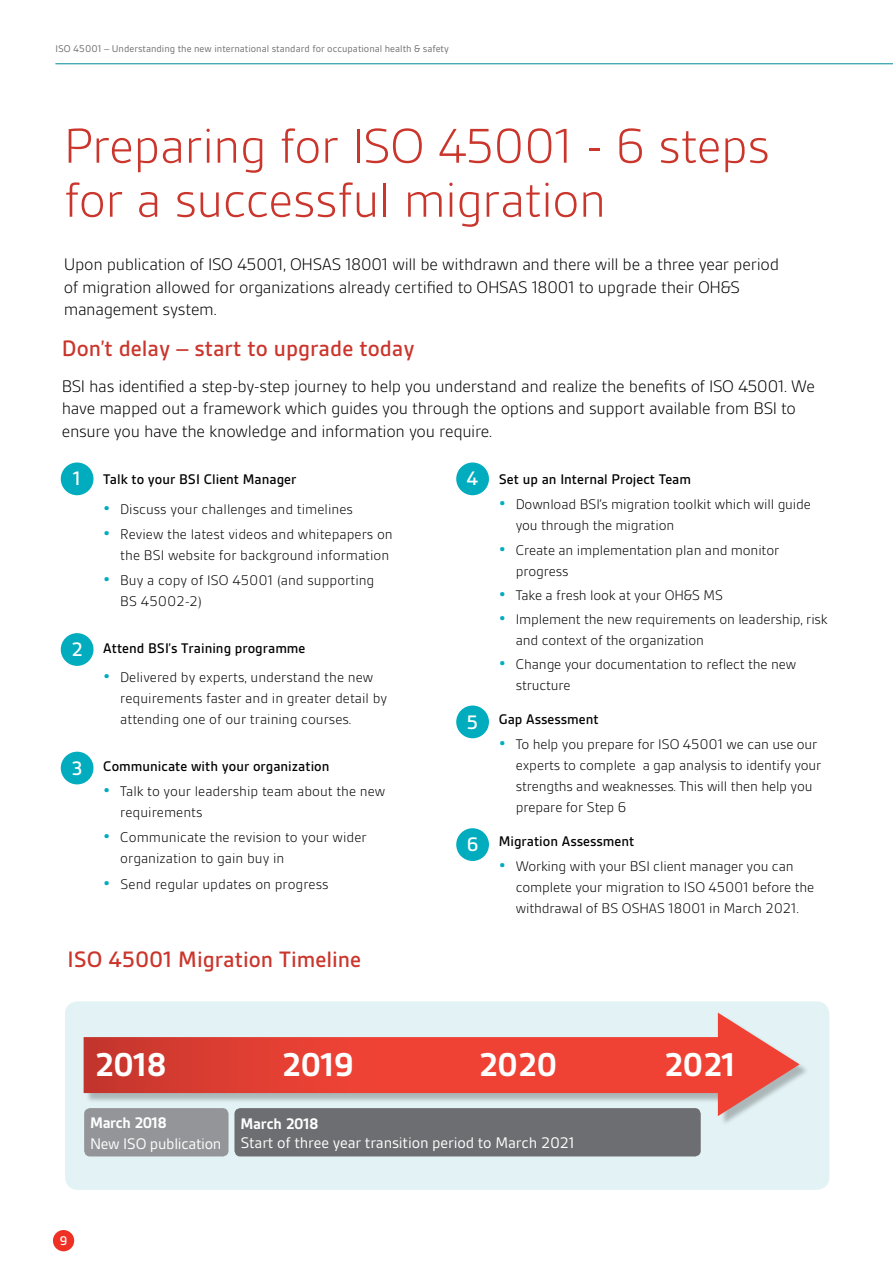
<style>
.page{position:relative;width:893px;height:1263px;background:#fff}
.page>*{position:absolute;margin:0;border:0;box-sizing:border-box;transform-origin:0 0}
.t1{font:300 52.5px/54px "BSI Gesta";letter-spacing:-.015em;color:#ca352c}
.t2{font:700 35.55px "BSI Gesta";color:#fff}
.t3{font:500 24px "BSI Gesta";color:#ca352c}
.t4{font:500 21px "BSI Gesta";color:#fff}
.t5{font:300 18px/22.5px "BSI Gesta";letter-spacing:-.02em;color:#000}
.t6{font:16.5px "BSI Gesta";letter-spacing:-.01em;color:#fff}
.t7{font:700 16.5px "BSI Gesta";letter-spacing:-.015em;color:#fff}
.t8{font:300 15px/21px "BSI Gesta";letter-spacing:-.01em;color:#000}
.t9{font:500 15px "BSI Gesta";color:#000}
.t10{font:500 13.5px "BSI Gesta";color:#fff}
.t11{font:10.5px "BSI Gesta";color:#6d6e71}
.s1{font-weight:700;font-size:18px;color:#00acbd}
</style>
<div class="page">
<hr style="left:55px;top:64px;width:838px;height:1px;background:#008996">
<div style="left:53px;top:1230px;width:21px;height:21px;background:#ee3124;border-radius:50%"></div>
<div style="left:65px;top:1001px;width:764px;height:189px;background:#e3f3f5;border-radius:13px"></div>
<div style="left:234px;top:1108px;width:467px;height:48px;background:#6d6e71;border-radius:6px"></div>
<div style="left:85px;top:1014px;width:725px;height:112px;background:#000;opacity:.25"></div>
<svg style="left:84px;top:1012px;width:716px;height:104px"></svg>
<div style="left:84px;top:1108px;width:144px;height:48px;background:#939598;border-radius:6px"></div>
<div style="left:61px;top:462px;width:32px;height:33px;background:#00acbd;border-radius:50%"></div>
<div style="left:456px;top:462px;width:33px;height:33px;background:#00acbd;border-radius:50%"></div>
<div style="left:456px;top:705px;width:33px;height:33px;background:#00acbd;border-radius:50%"></div>
<div style="left:61px;top:633px;width:32px;height:33px;background:#00acbd;border-radius:50%"></div>
<div style="left:61px;top:752px;width:32px;height:32px;background:#00acbd;border-radius:50%"></div>
<div style="left:456px;top:828px;width:33px;height:33px;background:#00acbd;border-radius:50%"></div>
<p class="t11" style="left:55px;top:43px;width:395px">ISO 45001 – Understanding the new international standard for occupational health &amp; safety</p>
<h1 class="t1" style="left:64px;top:119px;width:708px">Preparing for ISO 45001 - 6 steps for a successful migration</h1>
<p class="t5" style="left:64px;top:253px;width:717px">Upon publication of ISO 45001, OHSAS 18001 will be withdrawn and there will be a three year period of migration allowed for organizations already certified to OHSAS 18001 to upgrade their OH&amp;S management system.</p>
<h3 class="t3" style="left:62px;top:336px;width:354px">Don’t delay – start to upgrade today</h3>
<p class="t5" style="left:62px;top:375px;width:755px">BSI has identified a step-by-step journey to help you understand and realize the benefits of ISO 45001. We have mapped out a framework which guides you through the options and support available from BSI to ensure you have the knowledge and information you require.</p>
<p class="t9" style="left:103px;top:472px;width:195px">Talk to your BSI Client Manager</p>
<p class="t8" style="left:103px;top:498px;width:251px"><span class="s1">•</span> Discuss your challenges and timelines</p>
<p class="t8" style="left:103px;top:524px;width:291px;text-align:right"><span class="s1">•</span> Review the latest videos and whitepapers on the BSI website for background information</p>
<p class="t8" style="left:120px;top:570px;width:256px;text-indent:-17px"><span class="s1">•</span> Buy a copy of ISO 45001 (and supporting<br>BS 45002-2)</p>
<p class="t9" style="left:103px;top:640px;width:204px">Attend BSI’s Training programme</p>
<p class="t8" style="left:120px;top:667px;width:268px;text-indent:-17px"><span class="s1">•</span> Delivered by experts, understand the new requirements faster and in greater detail by attending one of our training courses.</p>
<p class="t9" style="left:103px;top:758px;width:228px">Communicate with your organization</p>
<p class="t8" style="left:120px;top:781px;width:267px;text-indent:-17px"><span class="s1">•</span> Talk to your leadership team about the new requirements</p>
<p class="t8" style="left:120px;top:827px;width:248px;text-indent:-17px"><span class="s1">•</span> Communicate the revision to your wider organization to gain buy in</p>
<p class="t8" style="left:103px;top:873px;width:227px"><span class="s1">•</span> Send regular updates on progress</p>
<h3 class="t4" style="left:73px;top:468px;width:9px">1</h3>
<h3 class="t4" style="left:467px;top:468px;width:13px">4</h3>
<p class="t9" style="left:499px;top:472px;width:194px">Set up an Internal Project Team</p>
<p class="t8" style="left:516px;top:494px;width:297px;text-indent:-17px"><span class="s1">•</span> Download BSI’s migration toolkit which will guide you through the migration</p>
<p class="t8" style="left:516px;top:539px;width:265px;text-indent:-17px"><span class="s1">•</span> Create an implementation plan and monitor progress</p>
<p class="t8" style="left:499px;top:585px;width:226px"><span class="s1">•</span> Take a fresh look at your OH&amp;S MS</p>
<p class="t8" style="left:516px;top:609px;width:313px;text-indent:-17px"><span class="s1">•</span> Implement the new requirements on leadership, risk and context of the organization</p>
<p class="t8" style="left:516px;top:654px;width:282px;text-indent:-17px"><span class="s1">•</span> Change your documentation to reflect the new structure</p>
<p class="t9" style="left:499px;top:711px;width:101px">Gap Assessment</p>
<p class="t8" style="left:516px;top:734px;width:307px;text-indent:-17px"><span class="s1">•</span> To help you prepare for ISO 45001 we can use our experts to complete a gap analysis to identify your strengths and weaknesses. This will then help you prepare for Step 6</p>
<p class="t9" style="left:499px;top:833px;width:137px">Migration Assessment</p>
<p class="t8" style="left:516px;top:856px;width:300px;text-indent:-17px"><span class="s1">•</span> Working with your BSI client manager you can complete your migration to ISO 45001 before the withdrawal of BS OSHAS 18001 in March 2021.</p>
<h3 class="t4" style="left:71px;top:638px;width:13px">2</h3>
<h3 class="t4" style="left:467px;top:711px;width:13px">5</h3>
<h3 class="t4" style="left:72px;top:757px;width:12px">3</h3>
<h3 class="t4" style="left:467px;top:833px;width:13px">6</h3>
<h3 class="t3" style="left:68px;top:947px;width:295px">ISO 45001 Migration Timeline</h3>
<h2 class="t2" style="left:95px;top:1046px;width:73px">2018</h2>
<h2 class="t2" style="left:282px;top:1046px;width:74px">2019</h2>
<h2 class="t2" style="left:479px;top:1046px;width:80px">2020</h2>
<h2 class="t2" style="left:664px;top:1046px;width:73px">2021</h2>
<p class="t7" style="left:90px;top:1114px;width:78px">March 2018</p>
<p class="t6" style="left:90px;top:1135px;width:133px">New ISO publication</p>
<p class="t7" style="left:240px;top:1115px;width:80px">March 2018</p>
<p class="t6" style="left:240px;top:1134px;width:336px">Start of three year transition period to March 2021</p>
<p class="t10" style="left:60px;top:1234px;width:9px">9</p>
</div>
